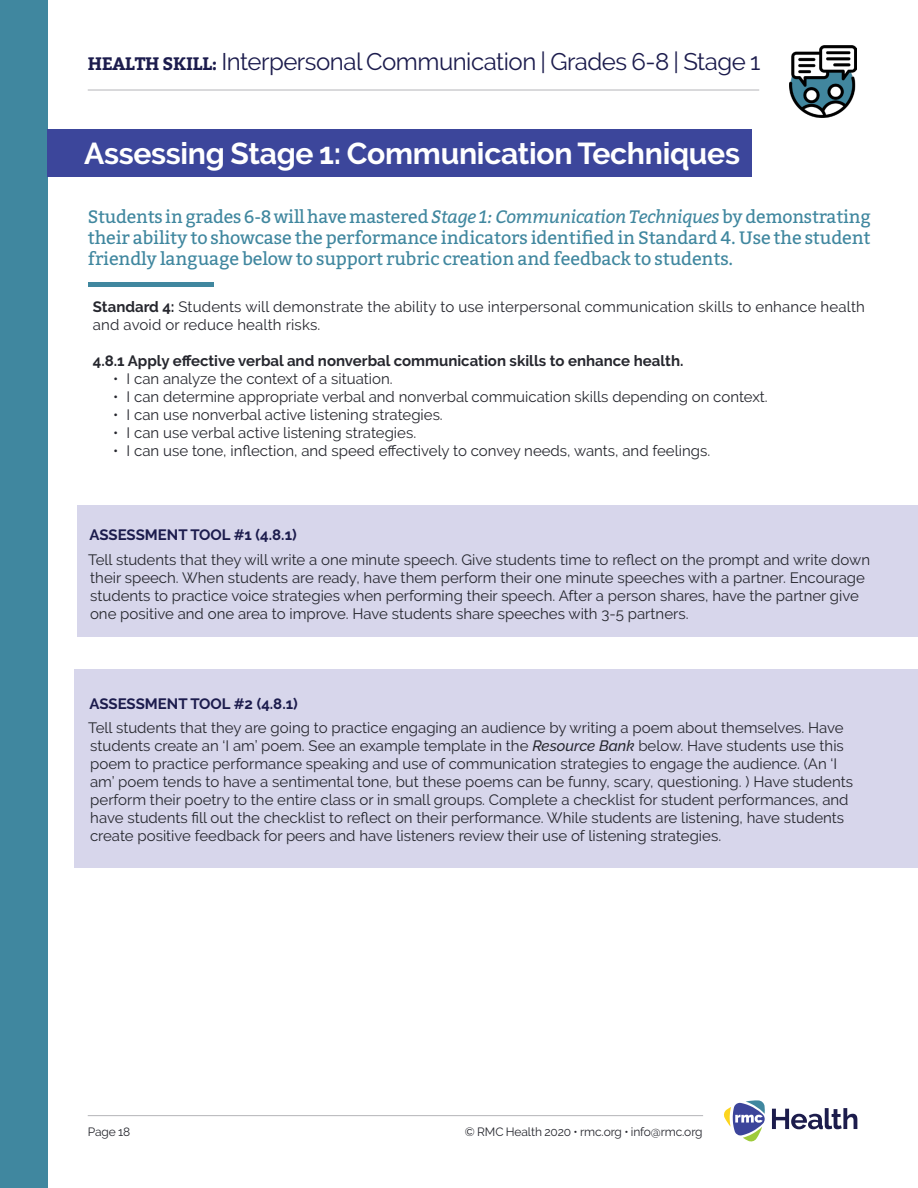
<style>
.page{position:relative;width:918px;height:1188px;background:#fff}
.page>*{position:absolute;margin:0;border:0;box-sizing:border-box;transform-origin:0 0}
.Medium_Purple_Header{font:700 30.15px "Raleway";letter-spacing:-.01em;color:#fff}
.t1{font:24px "Raleway";letter-spacing:-.02em;color:#1c1c4d}
.The_Steps_-_Teal{font:18px/21px "Bitter";letter-spacing:-.01em;color:#40879f;text-align:justify}
.Body_Copy{font:15px/18px "Raleway";color:#26272e}
.Body_Copy-2{font:700 15px "Raleway";color:#26272e}
.Small_Purple_Header{font:700 15px "Raleway";color:#1c1c4d}
.t2{font:12px "Raleway";letter-spacing:-.01em;color:#26272e}
.s1{font-family:"Bitter";font-weight:700;font-size:18px}
.s2{font-style:italic}
.s3{font-weight:700}
.s4{font-weight:500;font-style:italic}
</style>
<div class="page">
<div style="left:0;top:0;width:47px;height:1188px;background:#40879f"></div>
<svg style="left:724px;top:1100px;width:41px;height:42px"></svg>
<svg style="left:772px;top:1108px;width:85px;height:21px"></svg>
<hr style="left:88px;top:1115px;width:615px;height:1px;background:#b4b5b8">
<hr style="left:88px;top:90px;width:671px;height:1px;background:#b4b5b8">
<img style="left:790px;top:46px;width:66px;height:72px">
<div style="left:77px;top:505px;width:841px;height:132px;background:#d7d6eb"></div>
<div style="left:74px;top:669px;width:844px;height:198px;background:#d7d6eb"></div>
<div style="left:47px;top:130px;width:705px;height:47px;background:#3c469b"></div>
<hr style="left:88px;top:282px;width:126px;height:4px;background:#40879f">
<p class="t1" style="left:88px;top:47px;width:674px"><span class="s1">HEALTH SKILL:</span> Interpersonal Communication | Grades 6-8 | Stage 1</p>
<p class="Medium_Purple_Header" style="left:84px;top:136px;width:657px">Assessing Stage 1: Communication Techniques</p>
<p class="The_Steps_-_Teal" style="left:88px;top:206px;width:785px">Students in grades 6-8 will have mastered <span class="s2">Stage 1: Communication Techniques</span> by demonstrating their ability to showcase the performance indicators identified in Standard 4. Use the student friendly language below to support rubric creation and feedback to students.</p>
<p class="Body_Copy" style="left:93px;top:298px;width:774px"><span class="s3">Standard 4:</span> Students will demonstrate the ability to use interpersonal communication skills to enhance health and avoid or reduce health risks.</p>
<p class="Body_Copy-2" style="left:93px;top:352px;width:592px">4.8.1 Apply effective verbal and nonverbal communication skills to enhance health.</p>
<p class="Body_Copy" style="left:113px;top:370px;width:281px">• I can analyze the context of a situation.</p>
<p class="Body_Copy" style="left:113px;top:388px;width:656px">• I can determine appropriate verbal and nonverbal commuication skills depending on context.</p>
<p class="Body_Copy" style="left:113px;top:406px;width:331px">• I can use nonverbal active listening strategies.</p>
<p class="Body_Copy" style="left:113px;top:424px;width:305px">• I can use verbal active listening strategies.</p>
<p class="Body_Copy" style="left:113px;top:442px;width:599px">• I can use tone, inflection, and speed effectively to convey needs, wants, and feelings.</p>
<p class="Small_Purple_Header" style="left:89px;top:526px;width:209px">ASSESSMENT TOOL #1 (4.8.1)</p>
<p class="Body_Copy" style="left:88px;top:550px;width:783px">Tell students that they will write a one minute speech. Give students time to reflect on the prompt and write down their speech. When students are ready, have them perform their one minute speeches with a partner. Encourage students to practice voice strategies when performing their speech. After a person shares, have the partner give one positive and one area to improve. Have students share speeches with 3-5 partners.</p>
<p class="Small_Purple_Header" style="left:89px;top:695px;width:210px">ASSESSMENT TOOL #2 (4.8.1)</p>
<p class="Body_Copy" style="left:88px;top:719px;width:766px">Tell students that they are going to practice engaging an audience by writing a poem about themselves. Have students create an ‘I am’ poem. See an example template in the <span class="s4">Resource Bank</span> below. Have students use this poem to practice performance speaking and use of communication strategies to engage the audience. (An ‘I am’ poem tends to have a sentimental tone, but these poems can be funny, scary, questioning. ) Have students perform their poetry to the entire class or in small groups. Complete a checklist for student performances, and have students fill out the checklist to reflect on their performance. While students are listening, have students create positive feedback for peers and have listeners review their use of listening strategies.</p>
<p class="t2" style="left:88px;top:1125px;width:44px">Page 18</p>
<p class="t2" style="left:465px;top:1125px;width:239px">© RMC Health 2020 • rmc.org • info@rmc.org</p>
</div>
